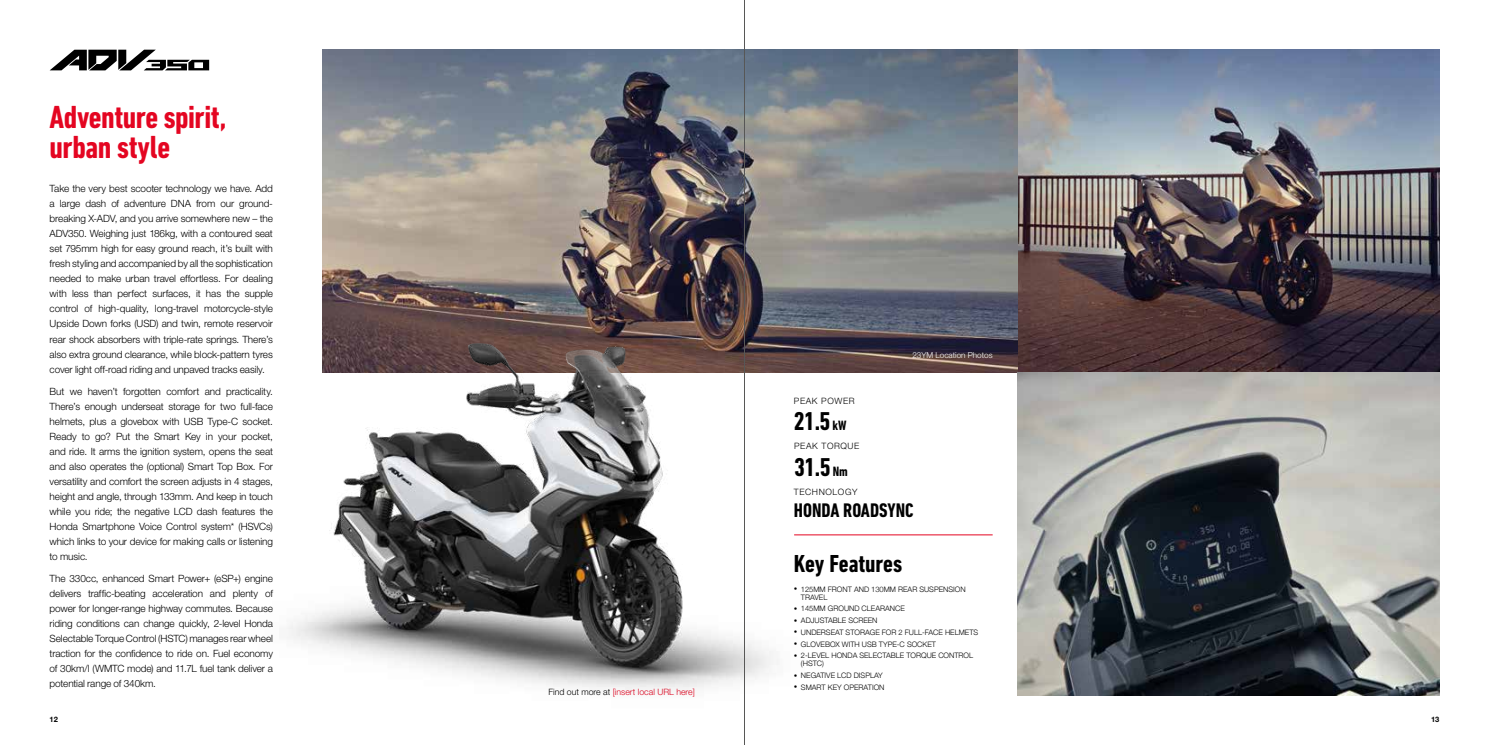
<style>
.page{position:relative;width:1489px;height:745px;background:#fff}
.page>*{position:absolute;margin:0;border:0;box-sizing:border-box;transform-origin:0 0}
.t1{font:700 condensed 32.5px/30px "DIN Next LT Pro";letter-spacing:-.015em;color:#e40521}
.t2{font:700 condensed 26.25px "DIN Next LT Pro";color:#000}
.t3{font:700 condensed 25px "DIN Next LT Pro";letter-spacing:-.005em;color:#000}
.t4{font:700 condensed 20px "DIN Next LT Pro";color:#000}
.t5{font:300 10px/15px "Helvetica Neue LT Pro";letter-spacing:-.01em;color:#000;text-align:justify}
.t6{font:300 8.75px "Helvetica Neue LT Pro";color:#e40521}
.t7{font:300 8.75px "Helvetica Neue LT Pro";letter-spacing:.07em;color:#000}
.t8{font:300 8.12px "Helvetica Neue LT Pro";color:#fff}
.t9{font:300 7.5px/8.1px "Helvetica Neue";color:#000}
.t10{font:700 7.5px "Helvetica Neue LT Pro";color:#000}
.s1{font-size:13.75px}
.s2{font-family:"Proxima Nova";font-weight:700;font-size:10px}
.s3{color:#000}
</style>
<div class="page">
<hr style="left:794px;top:534px;width:198px;height:1px;background:#e40521">
<img style="left:1017px;top:50px;width:422px;height:322px">
<svg style="left:50px;top:50px;width:159px;height:20px"></svg>
<img style="left:322px;top:50px;width:695px;height:322px">
<img style="left:1017px;top:372px;width:422px;height:322px">
<img style="left:287px;top:297px;width:528px;height:394px">
<hr style="left:744px;top:0;width:1px;height:744px;background:#575756">
<h1 class="t1" style="left:50px;top:102px;width:178px">Adventure spirit, urban style</h1>
<p class="t5" style="left:50px;top:181px;width:225px">Take the very best scooter technology we have. Add a large dash of adventure DNA from our ground&shy;breaking X-ADV, and you arrive somewhere new – the ADV350. Weighing just 186kg, with a contoured seat set 795mm high for easy ground reach, it’s built with fresh styling and accompanied by all the sophistication needed to make urban travel effortless. For dealing with less than perfect surfaces, it has the supple control of high-quality, long-travel motorcycle-style Upside Down forks (USD) and twin, remote reservoir rear shock absorbers with triple-rate springs. There’s also extra ground clearance, while block-pattern tyres cover light off-road riding and unpaved tracks easily.</p>
<p class="t5" style="left:50px;top:383px;width:225px">But we haven’t forgotten comfort and practicality.<br>There’s enough underseat storage for two full-face helmets, plus a glovebox with USB Type-C socket.<br>Ready to go? Put the Smart Key in your pocket, and ride. It arms the ignition system, opens the seat and also operates the (optional) Smart Top Box. For versatility and comfort the screen adjusts in 4 stages, height and angle, through 133mm. And keep in touch while you ride; the negative LCD dash features the Honda Smartphone Voice Control system* (HSVCs) which links to your device for making calls or listening to music.</p>
<p class="t5" style="left:50px;top:570px;width:225px">The 330cc, enhanced Smart Power+ (eSP+) engine delivers traffic-beating acceleration and plenty of power for longer-range highway commutes. Because riding conditions can change quickly, 2-level Honda Selectable Torque Control (HSTC) manages rear wheel traction for the confidence to ride on. Fuel economy of 30km/l (WMTC mode) and 11.7L fuel tank deliver a potential range of 340km.</p>
<p class="t10" style="left:50px;top:714px;width:10px">12</p>
<p class="t10" style="left:1430px;top:714px;width:10px">13</p>
<p class="t8" style="left:912px;top:350px;width:82px">23YM Location Photos</p>
<p class="t7" style="left:793px;top:395px;width:62px">PEAK POWER</p>
<h2 class="t2" style="left:793px;top:406px;width:54px">21.5 <span class="s1">kW</span></h2>
<p class="t7" style="left:794px;top:440px;width:67px">PEAK TORQUE</p>
<h2 class="t2" style="left:794px;top:451px;width:55px">31.5 <span class="s1">Nm</span></h2>
<p class="t7" style="left:793px;top:486px;width:65px">TECHNOLOGY</p>
<h3 class="t4" style="left:793px;top:498px;width:121px">HONDA ROADSYNC</h3>
<h3 class="t3" style="left:793px;top:548px;width:110px">Key Features</h3>
<p class="t9" style="left:801px;top:584px;width:166px;text-indent:-7px"><span class="s2">•</span> 125MM FRONT AND 130MM REAR SUSPENSION<br>TRAVEL</p>
<p class="t9" style="left:793px;top:603px;width:112px"><span class="s2">•</span> 145MM GROUND CLEARANCE</p>
<p class="t9" style="left:793px;top:615px;width:85px"><span class="s2">•</span> ADJUSTABLE SCREEN</p>
<p class="t9" style="left:793px;top:627px;width:186px"><span class="s2">•</span> UNDERSEAT STORAGE FOR 2 FULL-FACE HELMETS</p>
<p class="t9" style="left:793px;top:638px;width:144px"><span class="s2">•</span> GLOVEBOX WITH USB TYPE-C SOCKET</p>
<p class="t9" style="left:801px;top:650px;width:174px;text-indent:-7px"><span class="s2">•</span> 2-LEVEL HONDA SELECTABLE TORQUE CONTROL (HSTC)</p>
<p class="t9" style="left:793px;top:670px;width:90px"><span class="s2">•</span> NEGATIVE LCD DISPLAY</p>
<p class="t9" style="left:793px;top:682px;width:92px"><span class="s2">•</span> SMART KEY OPERATION</p>
<p class="t6" style="left:548px;top:685px;width:148px"><span class="s3">Find out more at</span> [insert local URL here]</p>
</div>
